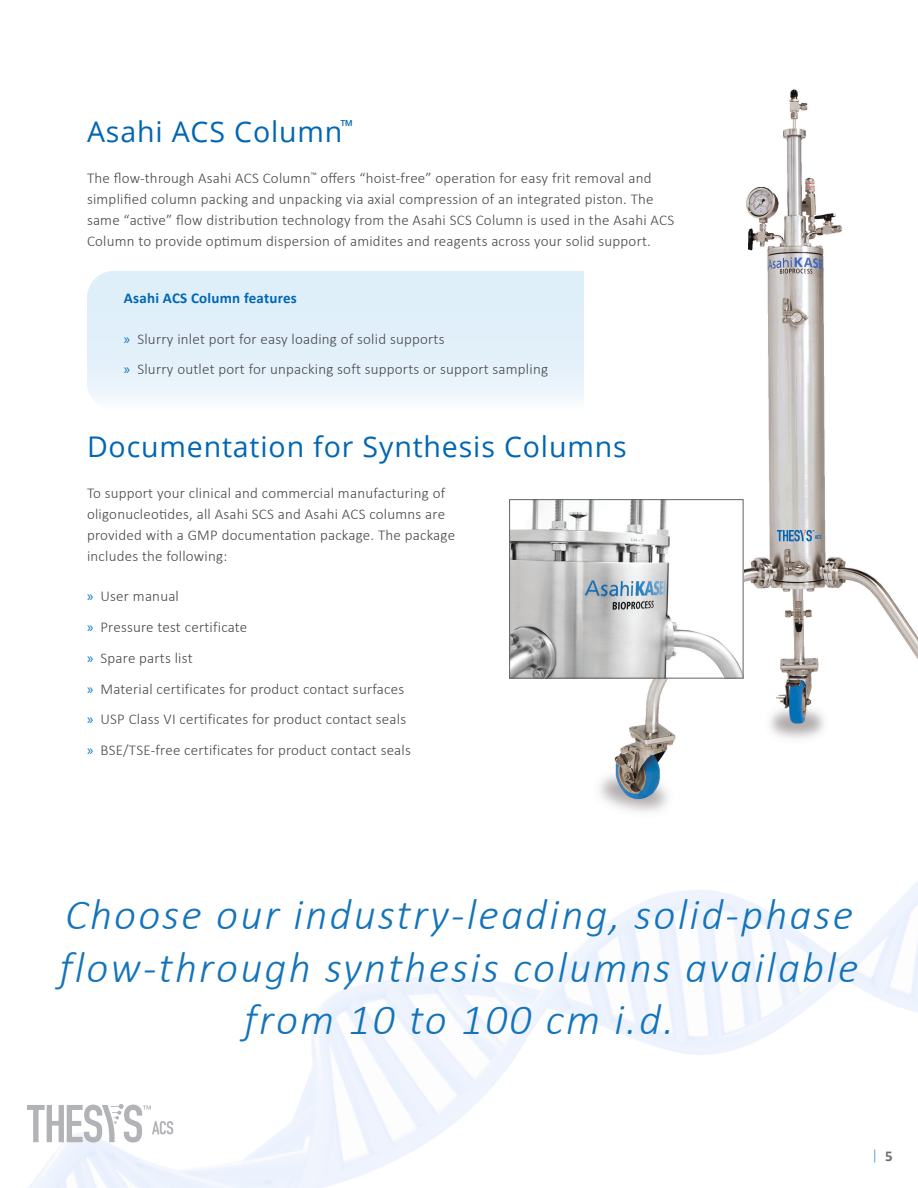
<style>
.page{position:relative;width:918px;height:1188px;background:#fff}
.page>*{position:absolute;margin:0;border:0;box-sizing:border-box;transform-origin:0 0}
.Body{font:italic 300 43.5px/52.2px "Calibri";letter-spacing:.05em;color:#1374bb;text-align:center}
.t1{font:28.5px "Open Sans";letter-spacing:.03em;color:#0166b3}
.Body-2{font:300 15px/21px "Calibri";letter-spacing:.015em;color:#47474c}
.Blue_Small_Subheader{font:700 15px "Calibri";letter-spacing:.015em;color:#0166b3}
.t2{font:300 15px "Calibri";color:#3d91ce}
.s1{font-family:"Myriad Pro";font-weight:400;color:#0077c0}
.s2{font-weight:700;color:#6c6d70}
</style>
<div class="page">
<img style="left:28px;top:678px;width:890px;height:510px">
<svg style="left:27px;top:1104px;width:146px;height:39px"></svg>
<div style="left:87px;top:271px;width:540px;height:139px;background:linear-gradient(to bottom,#daecf8,#eff6fc);border-radius:27px"></div>
<img style="left:584px;top:89px;width:334px;height:779px">
<img style="left:511px;top:501px;width:230px;height:175px">
<div style="left:509px;top:499px;width:234px;height:179px;border:1px solid #636265"></div>
<p class="t1" style="left:87px;top:112px;width:268px">Asahi ACS Column<sup>™</sup></p>
<p class="Body-2" style="left:87px;top:168px;width:589px">The flow-through Asahi ACS Column<sup>™</sup> offers “hoist-free” operation for easy frit removal and simplified column packing and unpacking via axial compression of an integrated piston. The same “active” flow distribution technology from the Asahi SCS Column is used in the Asahi ACS Column to provide optimum dispersion of amidites and reagents across your solid support.</p>
<p class="Blue_Small_Subheader" style="left:124px;top:288px;width:174px">Asahi ACS Column features</p>
<p class="Body-2" style="left:124px;top:328px;width:322px"><span class="s1">»</span> Slurry inlet port for easy loading of solid supports</p>
<p class="Body-2" style="left:124px;top:359px;width:426px"><span class="s1">»</span> Slurry outlet port for unpacking soft supports or support sampling</p>
<p class="t1" style="left:87px;top:427px;width:541px">Documentation for Synthesis Columns</p>
<p class="Body-2" style="left:87px;top:482px;width:370px">To support your clinical and commercial manufacturing of oligonucleotides, all Asahi SCS and Asahi ACS columns are provided with a GMP documentation package. The package includes the following:</p>
<p class="Body-2" style="left:87px;top:586px;width:93px"><span class="s1">»</span> User manual</p>
<p class="Body-2" style="left:87px;top:616px;width:162px"><span class="s1">»</span> Pressure test certificate</p>
<p class="Body-2" style="left:87px;top:647px;width:107px"><span class="s1">»</span> Spare parts list</p>
<p class="Body-2" style="left:87px;top:678px;width:319px"><span class="s1">»</span> Material certificates for product contact surfaces</p>
<p class="Body-2" style="left:87px;top:709px;width:321px"><span class="s1">»</span> USP Class VI certificates for product contact seals</p>
<p class="Body-2" style="left:87px;top:740px;width:325px"><span class="s1">»</span> BSE/TSE-free certificates for product contact seals</p>
<p class="Body" style="left:60px;top:888px;width:801px">Choose our industry-leading, solid-phase flow-through synthesis columns available from 10 to 100 cm i.d.</p>
<p class="t2" style="left:872px;top:1146px;width:23px">| <span class="s2">5</span></p>
</div>
